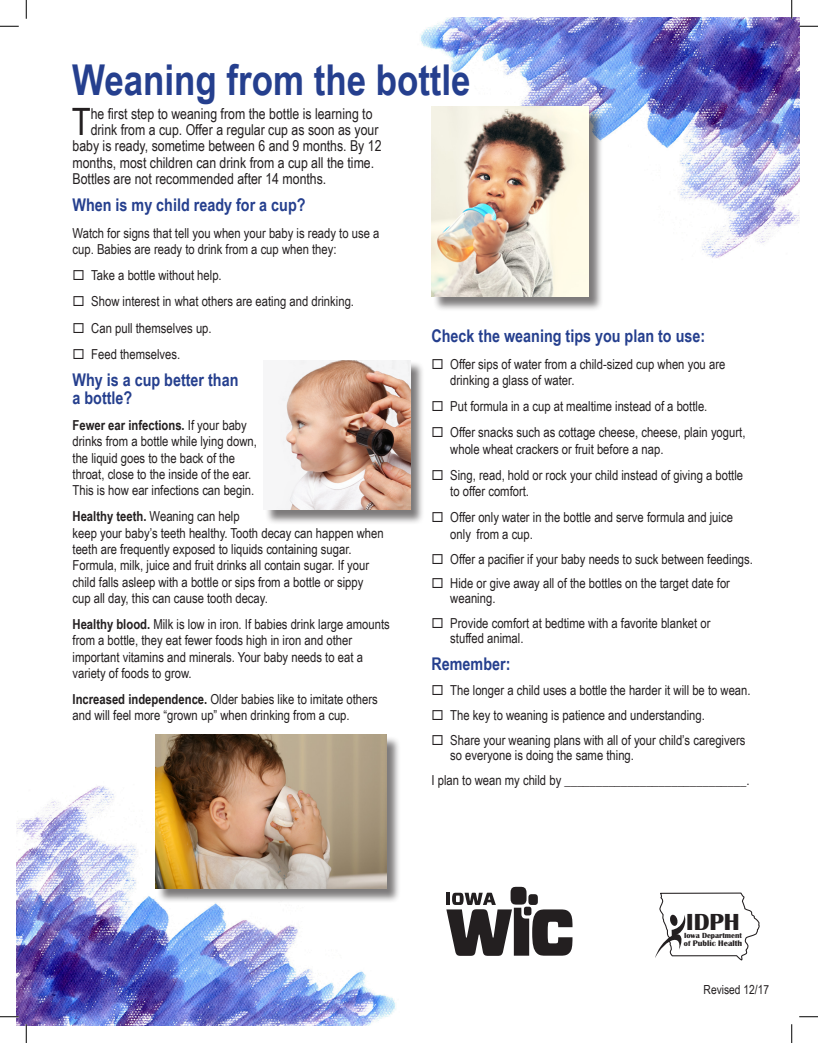
<style>
.page{position:relative;width:818px;height:1043px;background:#fff}
.page>*{position:absolute;margin:0;border:0;box-sizing:border-box;transform-origin:0 0}
.t1{font:700 42.5px "Arial Narrow";color:#253f8e}
.t2{font:37.75px "Arial Narrow";color:#231f20}
.t3{font:700 24.12px "Britannic";color:#231f20}
.t4{font:700 17.5px/17.5px "Arial Narrow";color:#253f8e}
.t5{font:15px "Arial Narrow";color:#231f20}
.t6{font:13.75px/16.2px "Arial Narrow";color:#231f20}
.t7{font:12.5px "Arial Narrow";color:#231f20}
.t8{font:700 8.38px "Britannic";color:#231f20}
.t9{font:700 7.75px "Britannic";color:#231f20}
.s1{font-weight:700}
.s2{font-size:7.75px}
</style>
<div class="page">
<img style="left:420px;top:18px;width:379px;height:240px">
<img style="left:17px;top:775px;width:379px;height:250px">
<div style="left:264px;top:361px;width:161px;height:163px;background:#231f20;opacity:.59"></div>
<img style="left:264px;top:360px;width:146px;height:150px">
<div style="left:432px;top:108px;width:171px;height:204px;background:#231f20;opacity:.59"></div>
<img style="left:431px;top:107px;width:158px;height:190px">
<div style="left:157px;top:735px;width:244px;height:167px;background:#231f20;opacity:.59"></div>
<img style="left:156px;top:734px;width:230px;height:154px">
<div style="left:510px;top:886px;width:16px;height:18px;background:#231f20;border-radius:6px"></div>
<svg style="left:446px;top:892px;width:126px;height:63px"></svg>
<svg style="left:655px;top:892px;width:104px;height:68px"></svg>
<svg style="left:0;top:25px;width:19px;height:2px"></svg>
<svg style="left:799px;top:25px;width:19px;height:2px"></svg>
<svg style="left:0;top:1015px;width:19px;height:2px"></svg>
<svg style="left:799px;top:1016px;width:19px;height:1px"></svg>
<svg style="left:25px;top:0;width:2px;height:19px"></svg>
<svg style="left:25px;top:1024px;width:2px;height:18px"></svg>
<svg style="left:790px;top:0;width:2px;height:19px"></svg>
<svg style="left:791px;top:1024px;width:1px;height:18px"></svg>
<h1 class="t1" style="left:72px;top:48px;width:400px">Weaning from the bottle</h1>
<h2 class="t2" style="left:72px;top:94px;width:20px">T</h2>
<p class="t5" style="left:91px;top:102px;width:283px">he first step to weaning from the bottle is learning to</p>
<p class="t5" style="left:91px;top:119px;width:289px">drink from a cup. Offer a regular cup as soon as your</p>
<p class="t5" style="left:73px;top:135px;width:310px">baby is ready, sometime between 6 and 9 months. By 12</p>
<p class="t5" style="left:73px;top:151px;width:303px">months, most children can drink from a cup all the time.</p>
<p class="t5" style="left:73px;top:167px;width:255px">Bottles are not recommended after 14 months.</p>
<p class="t4" style="left:72px;top:195px;width:234px">When is my child ready for a cup?</p>
<p class="t6" style="left:72px;top:224px;width:308px">Watch for signs that tell you when your baby is ready to use a cup. Babies are ready to drink from a cup when they:</p>
<p class="t6" style="left:72px;top:266px;width:151px">◻ Take a bottle without help.</p>
<p class="t6" style="left:72px;top:293px;width:283px">◻ Show interest in what others are eating and drinking.</p>
<p class="t6" style="left:72px;top:319px;width:141px">◻ Can pull themselves up.</p>
<p class="t6" style="left:72px;top:345px;width:109px">◻ Feed themselves.</p>
<p class="t4" style="left:72px;top:370px;width:167px">Why is a cup better than a bottle?</p>
<p class="t6" style="left:72px;top:416px;width:186px"><span class="s1">Fewer ear infections.</span> If your baby drinks from a bottle while lying down, the liquid goes to the back of the throat, close to the inside of the ear.<br>This is how ear infections can begin.</p>
<p class="t6" style="left:72px;top:508px;width:312px"><span class="s1">Healthy teeth.</span> Weaning can help<br>keep your baby’s teeth healthy. Tooth decay can happen when teeth are frequently exposed to liquids containing sugar.<br>Formula, milk, juice and fruit drinks all contain sugar. If your child falls asleep with a bottle or sips from a bottle or sippy cup all day, this can cause tooth decay.</p>
<p class="t6" style="left:72px;top:615px;width:319px"><span class="s1">Healthy blood.</span> Milk is low in iron. If babies drink large amounts from a bottle, they eat fewer foods high in iron and other important vitamins and minerals. Your baby needs to eat a variety of foods to grow.</p>
<p class="t6" style="left:72px;top:690px;width:307px"><span class="s1">Increased independence.</span> Older babies like to imitate others and will feel more “grown up” when drinking from a cup.</p>
<p class="t4" style="left:431px;top:326px;width:275px">Check the weaning tips you plan to use:</p>
<p class="t6" style="left:450px;top:355px;width:276px;text-indent:-19px">◻ Offer sips of water from a child-sized cup when you are drinking a glass of water.</p>
<p class="t6" style="left:431px;top:397px;width:277px">◻ Put formula in a cup at mealtime instead of a bottle.</p>
<p class="t6" style="left:450px;top:424px;width:297px;text-indent:-19px">◻ Offer snacks such as cottage cheese, cheese, plain yogurt, whole wheat crackers or fruit before a nap.</p>
<p class="t6" style="left:450px;top:466px;width:294px;text-indent:-19px">◻ Sing, read, hold or rock your child instead of giving a bottle to offer comfort.</p>
<p class="t6" style="left:450px;top:509px;width:284px;text-indent:-19px">◻ Offer only water in the bottle and serve formula and juice only from a cup.</p>
<p class="t6" style="left:431px;top:550px;width:323px">◻ Offer a pacifier if your baby needs to suck between feedings.</p>
<p class="t6" style="left:450px;top:575px;width:281px;line-height:14.9px;text-indent:-19px">◻ Hide or give away all of the bottles on the target date for weaning.</p>
<p class="t6" style="left:450px;top:615px;width:262px;line-height:14.9px;text-indent:-19px">◻ Provide comfort at bedtime with a favorite blanket or stuffed animal.</p>
<p class="t4" style="left:431px;top:654px;width:80px">Remember:</p>
<p class="t6" style="left:431px;top:681px;width:320px">◻ The longer a child uses a bottle the harder it will be to wean.</p>
<p class="t6" style="left:431px;top:706px;width:275px">◻ The key to weaning is patience and understanding.</p>
<p class="t6" style="left:450px;top:732px;width:296px;line-height:14.9px;text-indent:-19px">◻ Share your weaning plans with all of your child’s caregivers so everyone is doing the same thing.</p>
<p class="t6" style="left:431px;top:771px;width:319px">I plan to wean my child by _____________________________.</p>
<h3 class="t3" style="left:686px;top:908px;width:55px">IDPH</h3>
<p class="t9" style="left:684px;top:931px;width:59px">Iowa Department</p>
<p class="t8" style="left:684px;top:938px;width:60px"><span class="s2">of</span> Public Health</p>
<p class="t7" style="left:703px;top:980px;width:67px">Revised 12/17</p>
</div>
